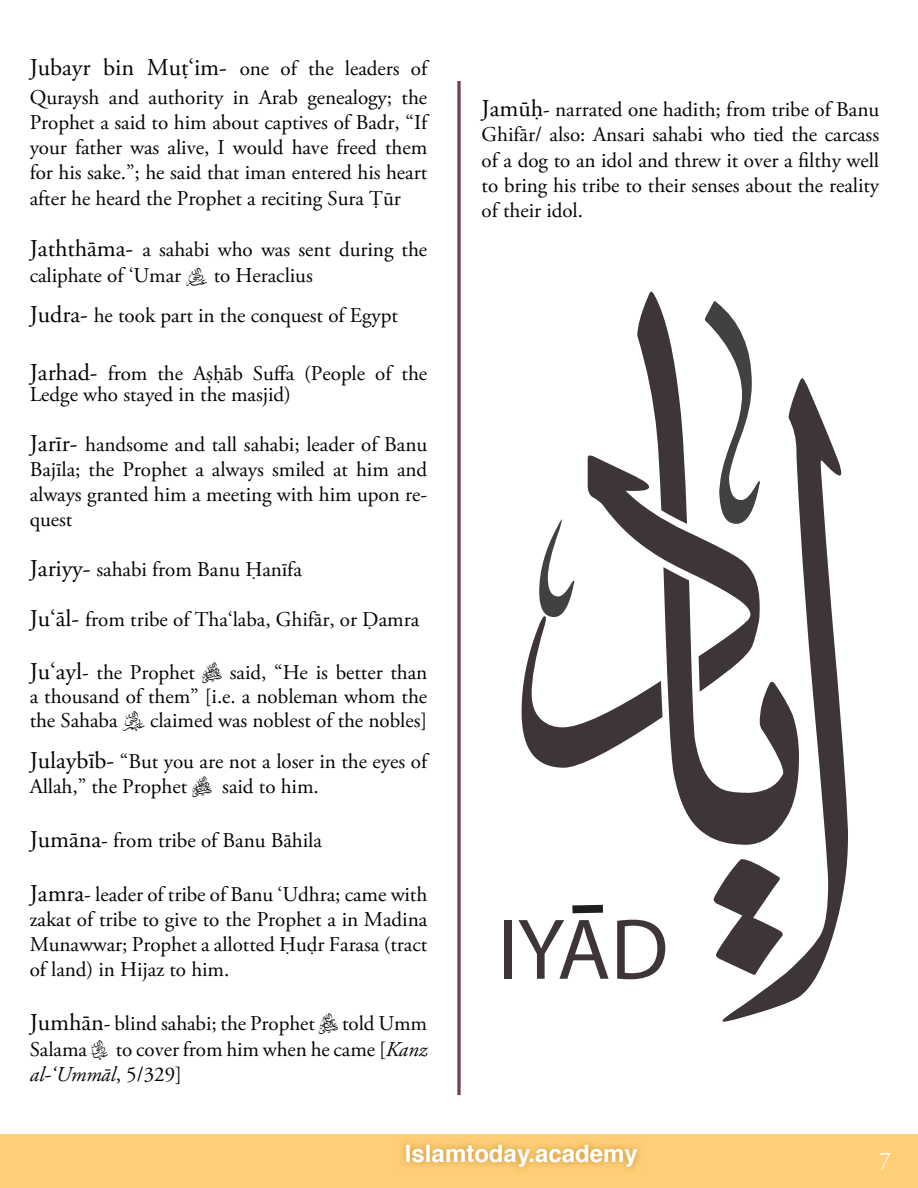
<style>
.page{position:relative;width:918px;height:1188px;background:#fff}
.page>*{position:absolute;margin:0;border:0;box-sizing:border-box;transform-origin:0 0}
.t1{font:87px "Myriad Pro";color:#3e3539}
.t2{font:700 24px "Helvetica";color:#fff}
.t3{font:24px "Madania AGD";color:#fff}
.t4{font:21px/25.2px "Madania AGD";color:#040503;text-align:justify}
.s1{font-size:24px}
.s2{font-family:"Zakariya Set"}
.s3{font-style:italic}
</style>
<div class="page">
<div style="left:0;top:1134px;width:918px;height:54px;background:#fecf77"></div>
<img style="left:398px;top:1137px;width:247px;height:38px">
<svg style="left:457px;top:81px;width:4px;height:1014px;background:#8a6369"></svg>
<svg style="left:722px;top:378px;width:126px;height:644px"></svg>
<svg style="left:522px;top:292px;width:277px;height:683px"></svg>
<p class="t4" style="left:30px;top:53px;width:399px;line-height:28.8px"><span class="s1">Jubayr bin Muø‘im-</span> one of the leaders of<br>Quraysh and authority in Arab genealogy; the</p>
<p class="t4" style="left:30px;top:109px;width:399px">Prophet a said to him about captives of Badr, “If your father was alive, I would have freed them for his sake.”; he said that iman entered his heart after he heard the Prophet a reciting Sura ùñr</p>
<p class="t4" style="left:30px;top:235px;width:399px;line-height:26px"><span class="s1">Jaththóma-</span> a sahabi who was sent during the caliphate of ‘Umar <span class="s2">G</span> to Heraclius</p>
<p class="t4" style="left:30px;top:302px;width:370px"><span class="s1">Judra-</span> he took part in the conquest of Egypt</p>
<p class="t4" style="left:30px;top:362px;width:399px;line-height:21px"><span class="s1">Jarhad-</span> from the Aüúób Suffa (People of the<br>Ledge who stayed in the masjid)</p>
<p class="t4" style="left:30px;top:431px;width:399px"><span class="s1">Jarõr-</span> handsome and tall sahabi; leader of Banu Bajõla; the Prophet a always smiled at him and always granted him a meeting with him upon re&shy;quest</p>
<p class="t4" style="left:30px;top:556px;width:274px"><span class="s1">Jariyy-</span> sahabi from Banu ûanõfa</p>
<p class="t4" style="left:30px;top:606px;width:391px"><span class="s1">Ju‘ól-</span> from tribe of Tha‘laba, Ghifór, or ïamra</p>
<p class="t4" style="left:30px;top:659px;width:399px;line-height:24px"><span class="s1">Ju‘ayl</span>- the Prophet <span class="s2">A</span> said, “He is better than a thousand of them” [i.e. a nobleman whom the the Sahaba <span class="s2">L</span> claimed was noblest of the nobles]</p>
<p class="t4" style="left:30px;top:748px;width:399px"><span class="s1">Julaybõb-</span> “But you are not a loser in the eyes of<br>Allah,” the Prophet <span class="s2">A</span> said to him.</p>
<p class="t4" style="left:30px;top:827px;width:294px"><span class="s1">Jumóna</span>- from tribe of Banu Bóhila</p>
<p class="t4" style="left:30px;top:881px;width:399px"><span class="s1">Jamra</span>- leader of tribe of Banu ‘Udhra; came with zakat of tribe to give to the Prophet a in Madina Munawwar; Prophet a allotted ûuðr Farasa (tract of land) in Hijaz to him.</p>
<p class="t4" style="left:30px;top:1010px;width:399px"><span class="s1">Jumhón</span>- blind sahabi; the Prophet <span class="s2">S</span> told Umm Salama <span class="s2">J</span> to cover from him when he came [<span class="s3">Kanz al-‘Ummól</span>, 5/329]</p>
<p class="t4" style="left:482px;top:96px;width:399px"><span class="s1">Jamñú</span>- narrated one hadith; from tribe of Banu Ghifór/ also: Ansari sahabi who tied the carcass of a dog to an idol and threw it over a filthy well to bring his tribe to their senses about the reality of their idol.</p>
<h1 class="t1" style="left:497px;top:896px;width:173px">IYAD</h1>
<p class="t2" style="left:405px;top:1134px;width:234px">Islamtoday.academy</p>
<p class="t3" style="left:879px;top:1146px;width:13px">7</p>
</div>
